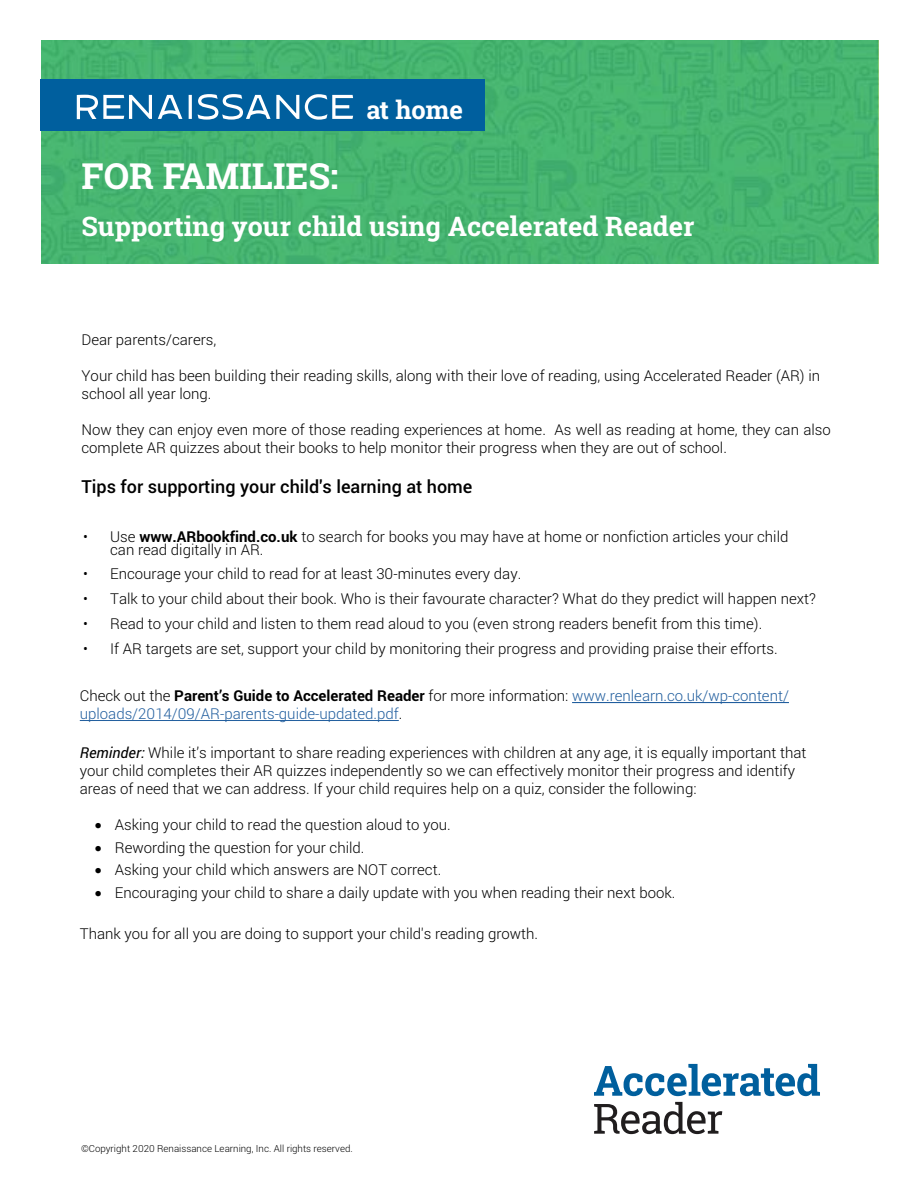
<style>
.page{position:relative;width:918px;height:1188px;background:#fff}
.page>*{position:absolute;margin:0;border:0;box-sizing:border-box;transform-origin:0 0}
.t1{font:700 36px "Roboto Slab";color:#fff}
.t2{font:700 27px "Roboto Slab";color:#fff}
.t3{font:700 25.5px "Roboto Slab";letter-spacing:-.005em;color:#fff}
.t4{font:500 18px "Roboto";color:#000}
.t5{font:300 15px/18px "Roboto";color:#000}
.t6{font:300 15px/18px "Roboto";color:#215e9e}
.t7{font:300 9.75px "Roboto";color:#000}
.s1{font-weight:700}
.s2{color:#000}
.s3{font-weight:700;color:#000}
.s4{font-weight:400;font-style:italic}
</style>
<div class="page">
<hr style="left:80px;top:720px;width:319px;height:1px;background:#215e9e">
<hr style="left:572px;top:702px;width:217px;height:1px;background:#215e9e">
<img style="left:41px;top:40px;width:837px;height:224px">
<div style="left:40px;top:79px;width:445px;height:51px;background:#005f9e"></div>
<svg style="left:77px;top:94px;width:276px;height:26px"></svg>
<svg style="left:594px;top:1064px;width:226px;height:32px"></svg>
<svg style="left:594px;top:1102px;width:128px;height:32px"></svg>
<h3 class="t3" style="left:367px;top:92px;width:98px">at home</h3>
<h1 class="t1" style="left:81px;top:151px;width:258px">FOR FAMILIES:</h1>
<h2 class="t2" style="left:81px;top:207px;width:615px">Supporting your child using Accelerated Reader</h2>
<p class="t5" style="left:82px;top:330px;width:136px">Dear parents/carers,</p>
<p class="t5" style="left:82px;top:366px;width:740px">Your child has been building their reading skills, along with their love of reading, using Accelerated Reader (AR) in school all year long.</p>
<p class="t5" style="left:82px;top:420px;width:751px">Now they can enjoy even more of those reading experiences at home. As well as reading at home, they can also complete AR quizzes about their books to help monitor their progress when they are out of school.</p>
<p class="t4" style="left:82px;top:474px;width:392px">Tips for supporting your child's learning at home</p>
<p class="t5" style="left:110px;top:530px;width:680px;line-height:12.3px;text-indent:-27px">• Use <span class="s1">www.ARbookfind.co.uk</span> to search for books you may have at home or nonfiction articles your child can read digitally in AR.</p>
<p class="t5" style="left:83px;top:564px;width:440px">• Encourage your child to read for at least 30-minutes every day.</p>
<p class="t5" style="left:83px;top:589px;width:734px">• Talk to your child about their book. Who is their favourate character? What do they predict will happen next?</p>
<p class="t5" style="left:83px;top:614px;width:681px">• Read to your child and listen to them read aloud to you (even strong readers benefit from this time).</p>
<p class="t5" style="left:83px;top:639px;width:696px">• If AR targets are set, support your child by monitoring their progress and providing praise their efforts.</p>
<p class="t6" style="left:80px;top:686px;width:711px"><span class="s2">Check out the</span> <span class="s3">Parent’s Guide to Accelerated Reader</span> <span class="s2">for more information:</span> www.renlearn.co.uk/wp-content/ uploads/2014/09/AR-parents-guide-updated.pdf<span class="s2">.</span></p>
<p class="t5" style="left:80px;top:743px;width:728px"><span class="s4">Reminder:</span> While it’s important to share reading experiences with children at any age, it is equally important that your child completes their AR quizzes independently so we can effectively monitor their progress and identify areas of need that we can address. If your child requires help on a quiz, consider the following:</p>
<p class="t5" style="left:95px;top:815px;width:358px">• Asking your child to read the question aloud to you.</p>
<p class="t5" style="left:95px;top:838px;width:271px">• Rewording the question for your child.</p>
<p class="t5" style="left:95px;top:860px;width:348px">• Asking your child which answers are NOT correct.</p>
<p class="t5" style="left:95px;top:883px;width:582px">• Encouraging your child to share a daily update with you when reading their next book.</p>
<p class="t5" style="left:80px;top:924px;width:460px">Thank you for all you are doing to support your child's reading growth.</p>
<p class="t7" style="left:81px;top:1142px;width:273px">©Copyright 2020 Renaissance Learning, Inc. All rights reserved.</p>
</div>
